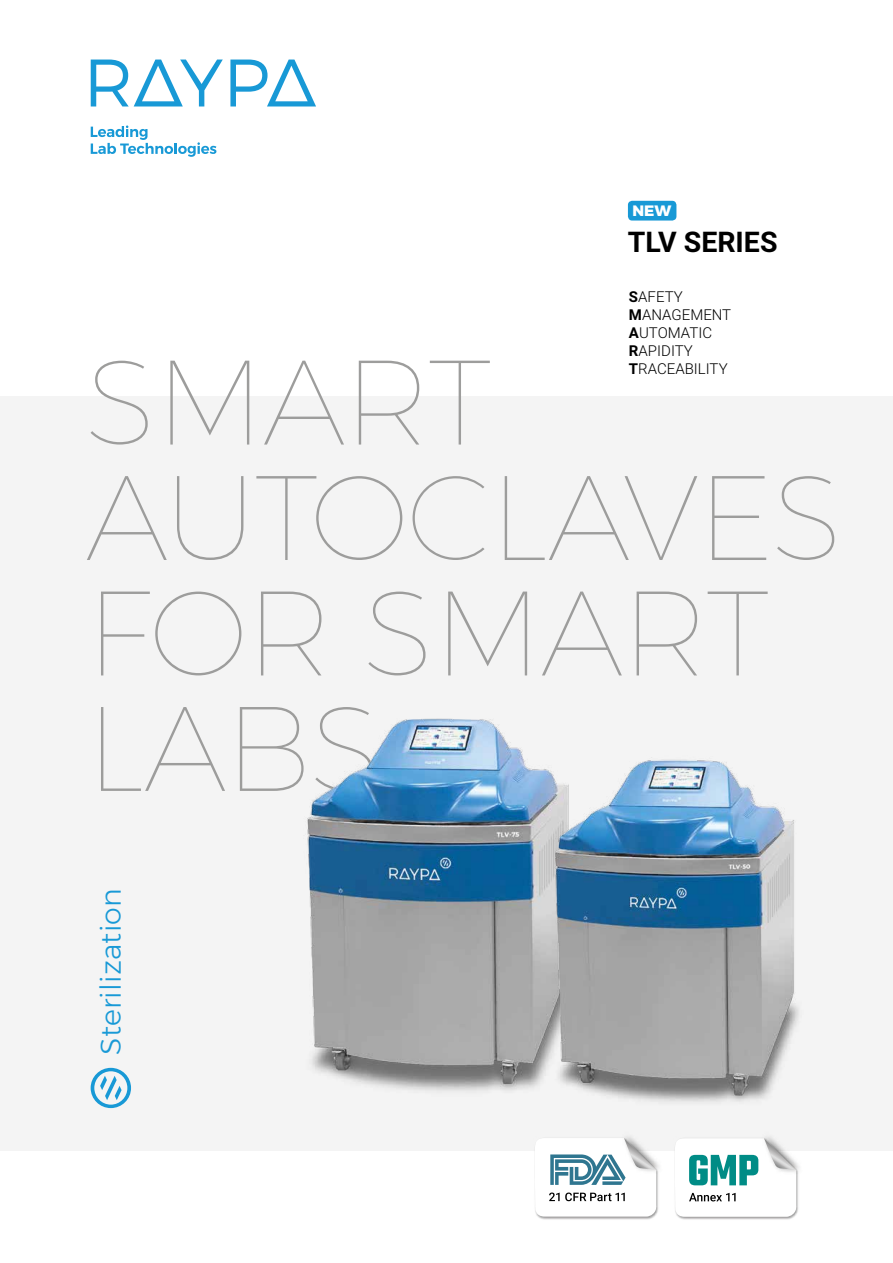
<style>
.page{position:relative;width:893px;height:1263px;background:#fff}
.page>*{position:absolute;margin:0;border:0;box-sizing:border-box;transform-origin:0 0}
.t1{font:100 120px/115.5px "Montserrat";letter-spacing:-.015em;color:#9d9d9c}
.t2{font:300 28.5px "Montserrat";letter-spacing:.01em;color:#1899d6}
.t3{font:700 28.5px "Roboto";color:#000}
.t4{font:300 15px/18px "Roboto";color:#000}
.t5{font:800 15px "Montserrat";color:#fff}
.s1{font-weight:700}
</style>
<div class="page">
<div style="left:0;top:396px;width:893px;height:754px;background:#f4f4f4"></div>
<svg style="left:230px;top:60px;width:86px;height:46px"></svg>
<svg style="left:91px;top:60px;width:132px;height:46px"></svg>
<svg style="left:91px;top:125px;width:125px;height:32px"></svg>
<svg style="left:91px;top:1068px;width:40px;height:40px"></svg>
<img style="left:307px;top:718px;width:209px;height:373px">
<img style="left:516px;top:747px;width:283px;height:355px">
<div style="left:628px;top:201px;width:48px;height:20px;background:#1899d6;border-radius:4px"></div>
<img style="left:533px;top:1150px;width:125px;height:70px">
<img style="left:624px;top:1137px;width:42px;height:40px">
<svg style="left:534px;top:1138px;width:123px;height:79px"></svg>
<img style="left:673px;top:1150px;width:125px;height:70px">
<img style="left:764px;top:1137px;width:43px;height:40px">
<svg style="left:674px;top:1138px;width:123px;height:79px"></svg>
<p class="t5" style="left:632px;top:201px;width:41px">NEW</p>
<h2 class="t3" style="left:628px;top:225px;width:151px">TLV SERIES</h2>
<p class="t4" style="left:629px;top:287px;width:104px"><span class="s1">S</span>AFETY<br><span class="s1">M</span>ANAGEMENT<br><span class="s1">A</span>UTOMATIC<br><span class="s1">R</span>APIDITY<br><span class="s1">T</span>RACEABILITY</p>
<h1 class="t1" style="left:86px;top:341px;width:759px">SMART<br>AUTOCLAVES<br>FOR SMART<br>LABS</h1>
<h2 class="t2" style="left:93px;top:1055px;width:168px;rotate:-90deg">Sterilization</h2>
</div>
